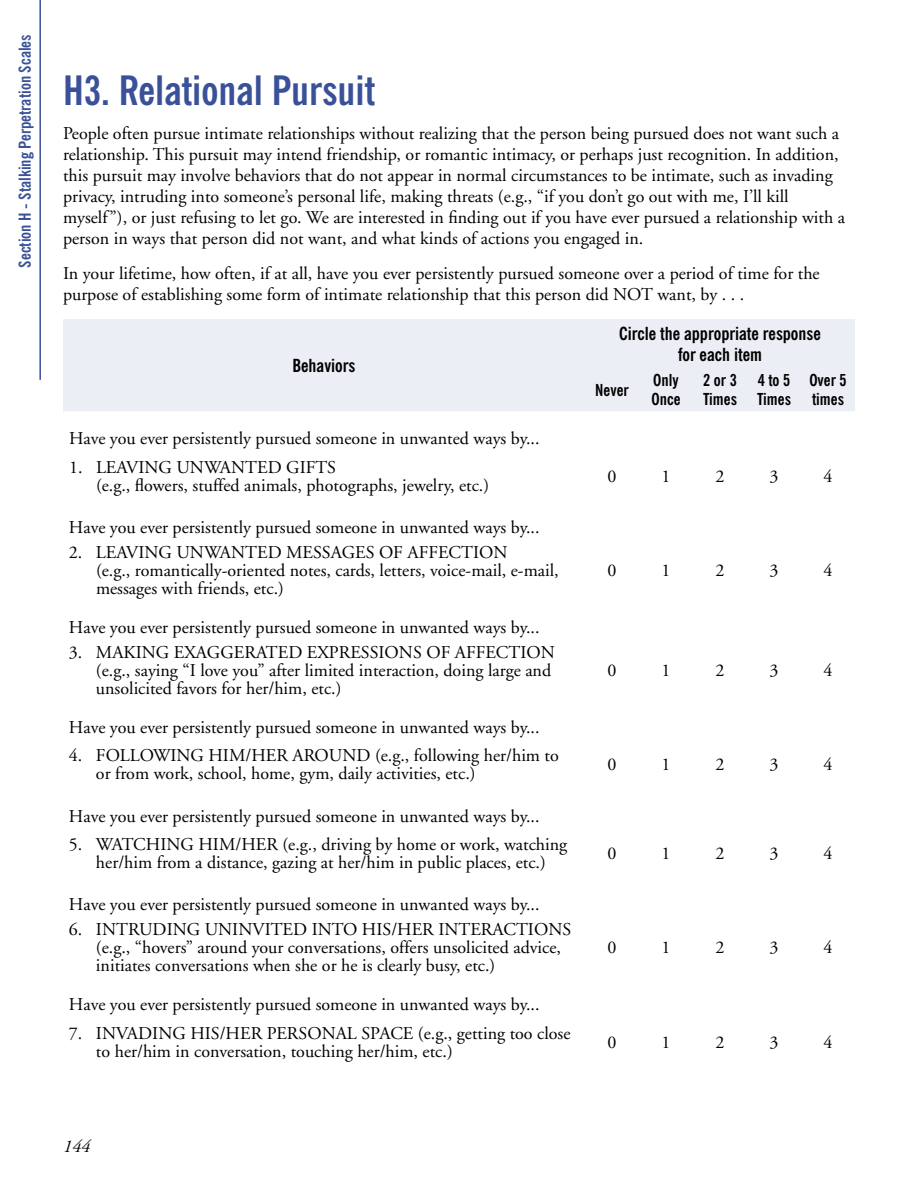
<style>
.page{position:relative;width:918px;height:1188px;background:#fff}
.page>*{position:absolute;margin:0;border:0;box-sizing:border-box;transform-origin:0 0}
.t1{font:700 condensed 40.5px "News Gothic BT";color:#3a519a}
.t2{font:18px/18px "Adobe Garamond";color:#000}
.t3{font:700 condensed 18px/21px "News Gothic BT";color:#000;text-align:center}
.t4{font:italic 18px "Adobe Garamond";color:#000}
.t5{font:700 condensed 16.5px/19.5px "News Gothic BT";color:#000}
.t6{font:700 condensed 16.5px "News Gothic BT";color:#3a519a}
</style>
<div class="page">
<hr style="left:39px;top:0;width:2px;height:380px;background:#3a519a">
<div style="left:63px;top:319px;width:792px;height:92px;background:#ebeef5"></div>
<p class="t6" style="left:15px;top:268px;width:235px;rotate:-90deg">Section H - Stalking Perpetration Scales</p>
<h1 class="t1" style="left:63px;top:65px;width:314px">H3. Relational Pursuit</h1>
<p class="t2" style="left:63px;top:123px;width:784px;line-height:21px">People often pursue intimate relationships without realizing that the person being pursued does not want such a relationship. This pursuit may intend friendship, or romantic intimacy, or perhaps just recognition. In addition, this pursuit may involve behaviors that do not appear in normal circumstances to be intimate, such as invading privacy, intruding into someone’s personal life, making threats (e.g., “if you don’t go out with me, I’ll kill myself”), or just refusing to let go. We are interested in finding out if you have ever pursued a relationship with a person in ways that person did not want, and what kinds of actions you engaged in.</p>
<p class="t2" style="left:63px;top:263px;width:758px;line-height:21px">In your lifetime, how often, if at all, have you ever persistently pursued someone over a period of time for the purpose of establishing some form of intimate relationship that this person did NOT want, by . . .</p>
<p class="t3" style="left:292px;top:355px;width:65px">Behaviors</p>
<p class="t3" style="left:619px;top:322px;width:203px">Circle the appropriate response for each item</p>
<p class="t5" style="left:595px;top:380px;width:35px">Never</p>
<p class="t5" style="left:651px;top:370px;width:31px">Only<br>Once</p>
<p class="t5" style="left:703px;top:370px;width:35px">2 or 3<br>Times</p>
<p class="t5" style="left:757px;top:370px;width:35px">4 to 5<br>Times</p>
<p class="t5" style="left:809px;top:370px;width:39px">Over 5 times</p>
<p class="t2" style="left:69px;top:430px;width:472px">Have you ever persistently pursued someone in unwanted ways by...</p>
<p class="t2" style="left:96px;top:458px;width:395px;text-indent:-27px">1. LEAVING UNWANTED GIFTS<br>(e.g., flowers, stuffed animals, photographs, jewelry, etc.)</p>
<p class="t2" style="left:608px;top:467px;width:10px">0</p>
<p class="t2" style="left:662px;top:467px;width:10px">1</p>
<p class="t2" style="left:716px;top:467px;width:10px">2</p>
<p class="t2" style="left:770px;top:467px;width:10px">3</p>
<p class="t2" style="left:824px;top:467px;width:10px">4</p>
<p class="t2" style="left:69px;top:519px;width:472px">Have you ever persistently pursued someone in unwanted ways by...</p>
<p class="t2" style="left:96px;top:544px;width:464px;text-indent:-27px">2. LEAVING UNWANTED MESSAGES OF AFFECTION<br>(e.g., romantically-oriented notes, cards, letters, voice-mail, e-mail, messages with friends, etc.)</p>
<p class="t2" style="left:608px;top:562px;width:10px">0</p>
<p class="t2" style="left:662px;top:562px;width:10px">1</p>
<p class="t2" style="left:716px;top:562px;width:10px">2</p>
<p class="t2" style="left:770px;top:562px;width:10px">3</p>
<p class="t2" style="left:824px;top:562px;width:10px">4</p>
<p class="t2" style="left:69px;top:619px;width:472px">Have you ever persistently pursued someone in unwanted ways by...</p>
<p class="t2" style="left:96px;top:644px;width:460px;text-indent:-27px">3. MAKING EXAGGERATED EXPRESSIONS OF AFFECTION (e.g., saying “I love you” after limited interaction, doing large and unsolicited favors for her/him, etc.)</p>
<p class="t2" style="left:608px;top:662px;width:10px">0</p>
<p class="t2" style="left:662px;top:662px;width:10px">1</p>
<p class="t2" style="left:716px;top:662px;width:10px">2</p>
<p class="t2" style="left:770px;top:662px;width:10px">3</p>
<p class="t2" style="left:824px;top:662px;width:10px">4</p>
<p class="t2" style="left:69px;top:719px;width:472px">Have you ever persistently pursued someone in unwanted ways by...</p>
<p class="t2" style="left:96px;top:747px;width:464px;text-indent:-27px">4. FOLLOWING HIM/HER AROUND (e.g., following her/him to or from work, school, home, gym, daily activities, etc.)</p>
<p class="t2" style="left:608px;top:756px;width:10px">0</p>
<p class="t2" style="left:662px;top:756px;width:10px">1</p>
<p class="t2" style="left:716px;top:756px;width:10px">2</p>
<p class="t2" style="left:770px;top:756px;width:10px">3</p>
<p class="t2" style="left:824px;top:756px;width:10px">4</p>
<p class="t2" style="left:69px;top:807px;width:472px">Have you ever persistently pursued someone in unwanted ways by...</p>
<p class="t2" style="left:69px;top:836px;width:500px;text-align:center">5. WATCHING HIM/HER (e.g., driving by home or work, watching her/him from a distance, gazing at her/him in public places, etc.)</p>
<p class="t2" style="left:608px;top:845px;width:10px">0</p>
<p class="t2" style="left:662px;top:845px;width:10px">1</p>
<p class="t2" style="left:716px;top:845px;width:10px">2</p>
<p class="t2" style="left:770px;top:845px;width:10px">3</p>
<p class="t2" style="left:824px;top:845px;width:10px">4</p>
<p class="t2" style="left:69px;top:896px;width:472px">Have you ever persistently pursued someone in unwanted ways by...</p>
<p class="t2" style="left:96px;top:921px;width:477px;text-indent:-27px">6. INTRUDING UNINVITED INTO HIS/HER INTERACTIONS (e.g., “hovers” around your conversations, offers unsolicited advice, initiates conversations when she or he is clearly busy, etc.)</p>
<p class="t2" style="left:608px;top:939px;width:10px">0</p>
<p class="t2" style="left:662px;top:939px;width:10px">1</p>
<p class="t2" style="left:716px;top:939px;width:10px">2</p>
<p class="t2" style="left:770px;top:939px;width:10px">3</p>
<p class="t2" style="left:824px;top:939px;width:10px">4</p>
<p class="t2" style="left:69px;top:996px;width:472px">Have you ever persistently pursued someone in unwanted ways by...</p>
<p class="t2" style="left:96px;top:1024px;width:476px;text-indent:-27px">7. INVADING HIS/HER PERSONAL SPACE (e.g., getting too close to her/him in conversation, touching her/him, etc.)</p>
<p class="t2" style="left:608px;top:1033px;width:10px">0</p>
<p class="t2" style="left:662px;top:1033px;width:10px">1</p>
<p class="t2" style="left:716px;top:1033px;width:10px">2</p>
<p class="t2" style="left:770px;top:1033px;width:10px">3</p>
<p class="t2" style="left:824px;top:1033px;width:10px">4</p>
<p class="t4" style="left:63px;top:1136px;width:29px">144</p>
</div>
